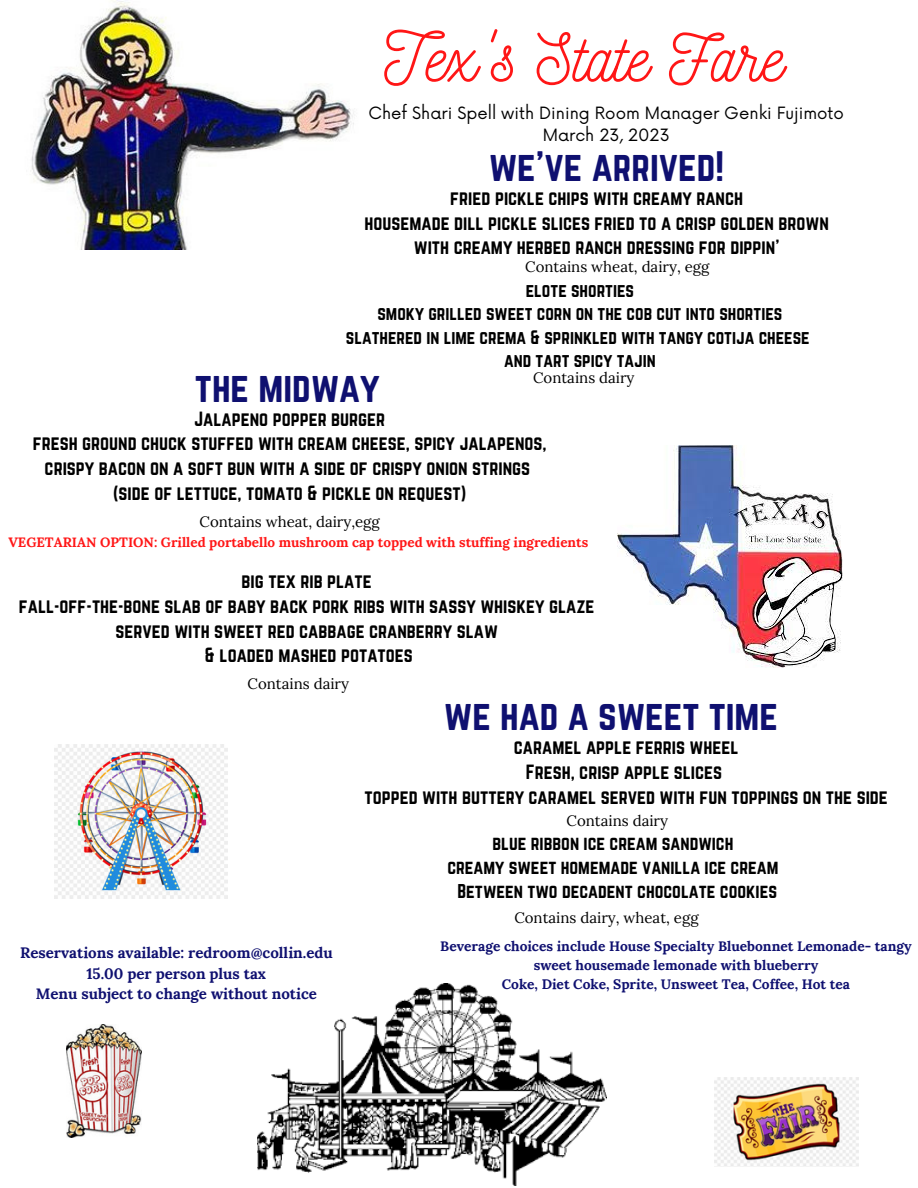
<style>
.page{position:relative;width:918px;height:1188px;background:#fff}
.page>*{position:absolute;margin:0;border:0;box-sizing:border-box;transform-origin:0 0}
.t1{font:66.6px "Nickainley";color:#ff1616}
.t2{font:37.2px "Norwester";color:#0f1070}
.t3{font:18px/24.8px "Norwester";color:#000;text-align:center}
.t4{font:17.55px/24px "Norwester";color:#000;text-align:center}
.t5{font:17.1px/23.4px "Norwester";color:#000;text-align:center}
.t6{font:16.5px/22.5px "Now";color:#000;text-align:center}
.t7{font:15px "Lora";color:#000}
.t8{font:700 15px/20.2px "Lora";color:#0f1070;text-align:center}
.t9{font:700 13.8px/19.2px "Lora";color:#0f1070;text-align:center}
.t10{font:700 13.5px "Lora";color:#ff1616}
</style>
<div class="page">
<img style="left:30px;top:0;width:324px;height:250px">
<img style="left:55px;top:744px;width:173px;height:154px">
<img style="left:258px;top:983px;width:348px;height:203px">
<img style="left:714px;top:1078px;width:144px;height:89px">
<img style="left:66px;top:1025px;width:76px;height:112px">
<img style="left:617px;top:446px;width:225px;height:221px">
<h1 class="t1" style="left:384px;top:15px;width:401px">Tex's State Fare</h1>
<p class="t6" style="left:369px;top:102px;width:477px">Chef Shari Spell with Dining Room Manager Genki Fujimoto<br>March 23, 2023</p>
<h2 class="t2" style="left:489px;top:144px;width:237px">we've arrived!</h2>
<p class="t3" style="left:365px;top:185px;width:466px">fried pickle chips with creamy ranch<br>housemade dill pickle slices fried to a crisp golden brown with creamy herbed ranch dressing for dippin'</p>
<p class="t7" style="left:525px;top:257px;width:186px">Contains wheat, dairy, egg</p>
<p class="t5" style="left:346px;top:278px;width:466px">elote shorties<br>smoky grilled sweet corn on the cob cut into shorties slathered in lime crema &amp; sprinkled with tangy cotija cheese and tart spicy tajin</p>
<p class="t7" style="left:533px;top:368px;width:103px">Contains dairy</p>
<h2 class="t2" style="left:195px;top:365px;width:186px">the midway</h2>
<p class="t3" style="left:33px;top:406px;width:516px">Jalapeno popper burger<br>fresh ground chuck stuffed with cream cheese, spicy jalapenos, crispy bacon on a soft bun with a side of crispy onion strings (side of lettuce, tomato &amp; pickle on request)</p>
<p class="t7" style="left:200px;top:512px;width:182px">Contains wheat, dairy,egg</p>
<p class="t10" style="left:8px;top:534px;width:581px">VEGETARIAN OPTION: Grilled portabello mushroom cap topped with stuffing ingredients</p>
<p class="t3" style="left:19px;top:569px;width:577px">big tex rib plate<br>fall-off-the-bone slab of baby back pork ribs with sassy whiskey glaze served with sweet red cabbage cranberry slaw<br>&amp; loaded mashed potatoes</p>
<p class="t7" style="left:248px;top:674px;width:103px">Contains dairy</p>
<p class="t8" style="left:20px;top:943px;width:314px">Reservations available: redroom@collin.edu<br>15.00 per person plus tax<br>Menu subject to change without notice</p>
<h2 class="t2" style="left:444px;top:693px;width:336px">we had a sweet time</h2>
<p class="t3" style="left:365px;top:735px;width:525px">caramel apple ferris wheel<br>Fresh, crisp apple slices<br>topped with buttery caramel served with fun toppings on the side</p>
<p class="t7" style="left:567px;top:811px;width:103px">Contains dairy</p>
<p class="t4" style="left:447px;top:831px;width:333px">blue ribbon ice cream sandwich<br>creamy sweet homemade vanilla ice cream<br>Between two decadent chocolate cookies</p>
<p class="t7" style="left:514px;top:908px;width:186px">Contains dairy, wheat, egg</p>
<p class="t9" style="left:440px;top:936px;width:473px">Beverage choices include House Specialty Bluebonnet Lemonade- tangy sweet housemade lemonade with blueberry<br>Coke, Diet Coke, Sprite, Unsweet Tea, Coffee, Hot tea</p>
</div>
